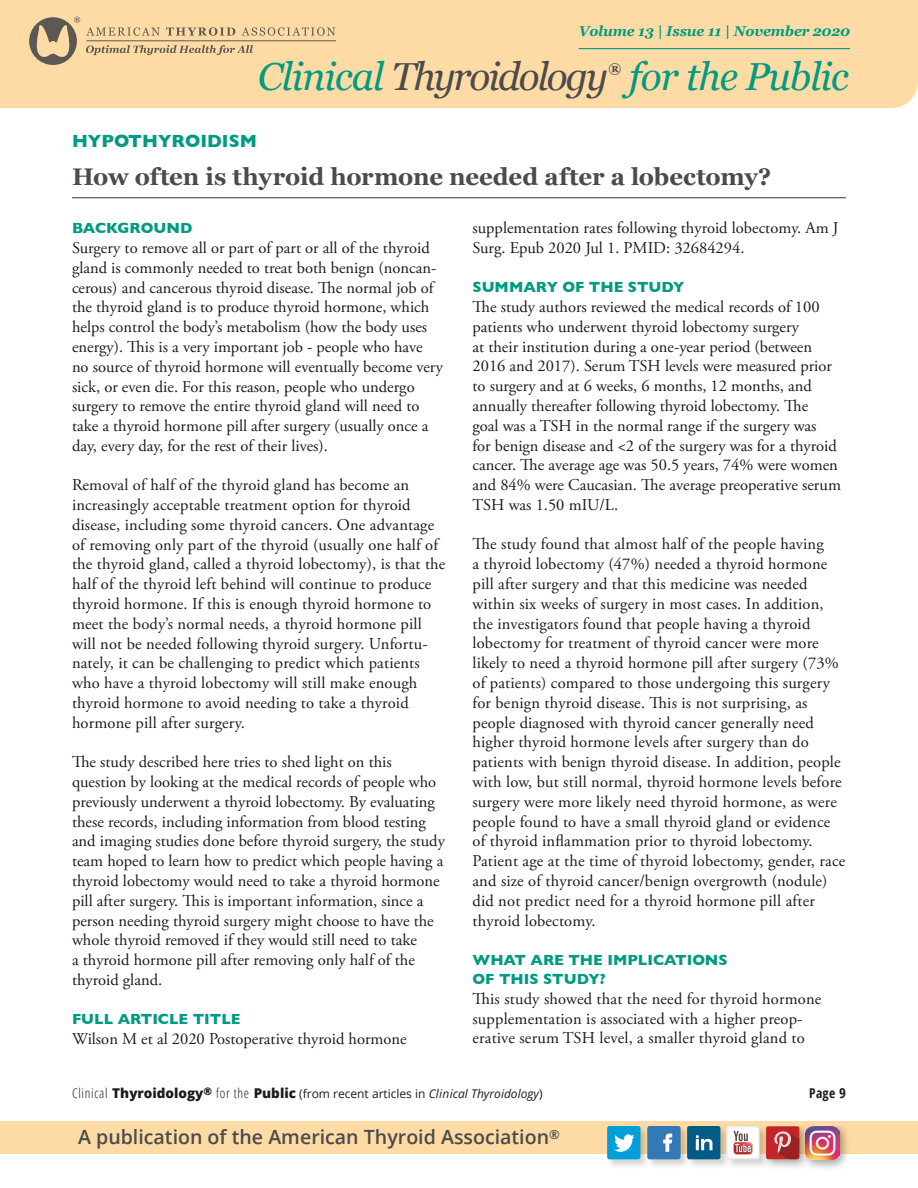
<style>
.page{position:relative;width:918px;height:1188px;background:#fff}
.page>*{position:absolute;margin:0;border:0;box-sizing:border-box;transform-origin:0 0}
.t1{font:italic 39px "Georgia";letter-spacing:-.05em;color:#4a4b4b}
.t2{font:italic 39px "Georgia";letter-spacing:-.025em;color:#009b82}
.t3{font:700 24px "Georgia";letter-spacing:-.01em;color:#4a4b4b}
.t4{font:600 19.65px "Open Sans";color:#4a4b4b}
.Topic_Header{font:700 18px "Gill Sans";color:#009b82}
.body_serif_2nd_para{font:16.5px/19.8px "Adobe Garamond Pro";letter-spacing:.01em;color:#1c1c1a}
.body_serif{font:16.5px/19.8px "Adobe Garamond Pro";color:#1c1c1a}
.question{font:700 15px/19.5px "Gill Sans";color:#009b82}
.t5{font:italic 700 14.25px "Georgia";letter-spacing:-.01em;color:#009b82}
.t6{font:700 13.65px "Georgia";color:#4a4b4b}
.t7{font:700 condensed 13.5px "Open Sans";color:#1c1c1a}
.t8{font:12px "Open Sans";color:#1c1c1a}
.s1{color:#009b82}
.s2{font-weight:300;font-stretch:condensed;font-size:13.5px}
.s3{font-weight:800;font-size:13.5px}
.s4{font-style:italic}
.s5{font-style:inherit}
</style>
<div class="page">
<div style="left:0;top:0;width:918px;height:108px;background:#fedba4"></div>
<hr style="left:579px;top:48px;width:271px;height:1px;background:#009b82">
<hr style="left:86px;top:41px;width:250px;height:1px;background:#4a4b4b">
<svg style="left:86px;top:27px;width:74px;height:9px"></svg>
<svg style="left:166px;top:27px;width:69px;height:9px"></svg>
<svg style="left:242px;top:27px;width:93px;height:9px"></svg>
<svg style="left:29px;top:17px;width:51px;height:48px;background:#b4a07f"></svg>
<svg style="left:86px;top:45px;width:167px;height:10px;background:#ceb58c"></svg>
<div style="left:0;top:1121px;width:918px;height:33px;background:#fedba4"></div>
<div style="left:606px;top:1125px;width:164px;height:45px;background:#1c1c1a;opacity:.2"></div>
<div style="left:687px;top:1126px;width:33px;height:33px;background:#005b87;border-radius:2px"></div>
<svg style="left:696px;top:1135px;width:16px;height:15px"></svg>
<div style="left:607px;top:1126px;width:33px;height:33px;background:#009fd9;border-radius:2px"></div>
<svg style="left:614px;top:1134px;width:21px;height:18px"></svg>
<div style="left:647px;top:1126px;width:34px;height:33px;background:#3279b6;border-radius:2px"></div>
<svg style="left:663px;top:1134px;width:10px;height:18px"></svg>
<svg style="left:726px;top:1126px;width:34px;height:33px"></svg>
<svg style="left:727px;top:1127px;width:32px;height:32px"></svg>
<img style="left:809px;top:1126px;width:38px;height:42px">
<img style="left:809px;top:1126px;width:31px;height:34px">
<img style="left:766px;top:1126px;width:43px;height:44px">
<div style="left:766px;top:1126px;width:33px;height:33px;background:#c32528;border-radius:2px"></div>
<svg style="left:774px;top:1131px;width:25px;height:28px"></svg>
<hr style="left:72px;top:197px;width:774px;height:1px;background:#4a4b4b">
<p class="t5" style="left:579px;top:21px;width:273px">Volume 13 | Issue 11 | November 2020</p>
<h1 class="t1" style="left:258px;top:48px;width:352px"><span class="s1">Clinical</span> Thyroidology</h1>
<p class="t6" style="left:609px;top:58px;width:14px">®</p>
<h1 class="t2" style="left:629px;top:48px;width:221px">for the Public</h1>
<p class="Topic_Header" style="left:72px;top:127px;width:186px">HYPOTHYROIDISM</p>
<p class="t3" style="left:72px;top:159px;width:701px">How often is thyroid hormone needed after a lobectomy?</p>
<p class="question" style="left:72px;top:218px;width:122px">BACKGROUND</p>
<p class="body_serif" style="left:72px;top:238px;width:372px">Surgery to remove all or part of part or all of the thyroid gland is commonly needed to treat both benign (noncan&shy;cerous) and cancerous thyroid disease. The normal job of the thyroid gland is to produce thyroid hormone, which helps control the body’s metabolism (how the body uses energy). This is a very important job - people who have no source of thyroid hormone will eventually become very sick, or even die. For this reason, people who undergo surgery to remove the entire thyroid gland will need to take a thyroid hormone pill after surgery (usually once a day, every day, for the rest of their lives).</p>
<p class="body_serif_2nd_para" style="left:72px;top:476px;width:375px">Removal of half of the thyroid gland has become an increasingly acceptable treatment option for thyroid disease, including some thyroid cancers. One advantage of removing only part of the thyroid (usually one half of the thyroid gland, called a thyroid lobectomy), is that the half of the thyroid left behind will continue to produce thyroid hormone. If this is enough thyroid hormone to meet the body’s normal needs, a thyroid hormone pill will not be needed following thyroid surgery. Unfortu&shy;nately, it can be challenging to predict which patients who have a thyroid lobectomy will still make enough thyroid hormone to avoid needing to take a thyroid hormone pill after surgery.</p>
<p class="body_serif_2nd_para" style="left:72px;top:753px;width:374px">The study described here tries to shed light on this question by looking at the medical records of people who previously underwent a thyroid lobectomy. By evaluating these records, including information from blood testing and imaging studies done before thyroid surgery, the study team hoped to learn how to predict which people having a thyroid lobectomy would need to take a thyroid hormone pill after surgery. This is important information, since a person needing thyroid surgery might choose to have the whole thyroid removed if they would still need to take<br>a thyroid hormone pill after removing only half of the thyroid gland.</p>
<p class="question" style="left:72px;top:1009px;width:170px">FULL ARTICLE TITLE</p>
<p class="body_serif" style="left:72px;top:1029px;width:336px">Wilson M et al 2020 Postoperative thyroid hormone</p>
<p class="body_serif" style="left:472px;top:219px;width:368px">supplementation rates following thyroid lobectomy. Am J<br>Surg. Epub 2020 Jul 1. PMID: 32684294.</p>
<p class="question" style="left:472px;top:277px;width:214px">SUMMARY OF THE STUDY</p>
<p class="body_serif" style="left:472px;top:298px;width:370px">The study authors reviewed the medical records of 100 patients who underwent thyroid lobectomy surgery<br>at their institution during a one-year period (between 2016 and 2017). Serum TSH levels were measured prior to surgery and at 6 weeks, 6 months, 12 months, and annually thereafter following thyroid lobectomy. The<br>goal was a TSH in the normal range if the surgery was<br>for benign disease and &lt;2 of the surgery was for a thyroid cancer. The average age was 50.5 years, 74% were women and 84% were Caucasian. The average preoperative serum TSH was 1.50 mIU/L.</p>
<p class="body_serif_2nd_para" style="left:472px;top:535px;width:374px">The study found that almost half of the people having<br>a thyroid lobectomy (47%) needed a thyroid hormone pill after surgery and that this medicine was needed within six weeks of surgery in most cases. In addition, the investigators found that people having a thyroid lobectomy for treatment of thyroid cancer were more likely to need a thyroid hormone pill after surgery (73% of patients) compared to those undergoing this surgery for benign thyroid disease. This is not surprising, as people diagnosed with thyroid cancer generally need higher thyroid hormone levels after surgery than do patients with benign thyroid disease. In addition, people with low, but still normal, thyroid hormone levels before surgery were more likely need thyroid hormone, as were people found to have a small thyroid gland or evidence of thyroid inflammation prior to thyroid lobectomy.<br>Patient age at the time of thyroid lobectomy, gender, race and size of thyroid cancer/benign overgrowth (nodule) did not predict need for a thyroid hormone pill after thyroid lobectomy.</p>
<p class="question" style="left:472px;top:949px;width:257px">WHAT ARE THE IMPLICATIONS<br>OF THIS STUDY?</p>
<p class="body_serif" style="left:472px;top:989px;width:350px">This study showed that the need for thyroid hormone supplementation is associated with a higher preop&shy;erative serum TSH level, a smaller thyroid gland to</p>
<p class="t8" style="left:72px;top:1086px;width:472px"><span class="s2">Clinical</span> <span class="s3">Thyroidology</span><sup>®</sup> <span class="s2">for the</span> <span class="s3">Public</span> (from recent articles in <span class="s4">Clinical Thyroidology</span>)</p>
<p class="t7" style="left:809px;top:1084px;width:38px">Page <span class="s5">9</span></p>
<p class="t4" style="left:78px;top:1123px;width:483px">A publication of the American Thyroid Association<sup>®</sup></p>
</div>
